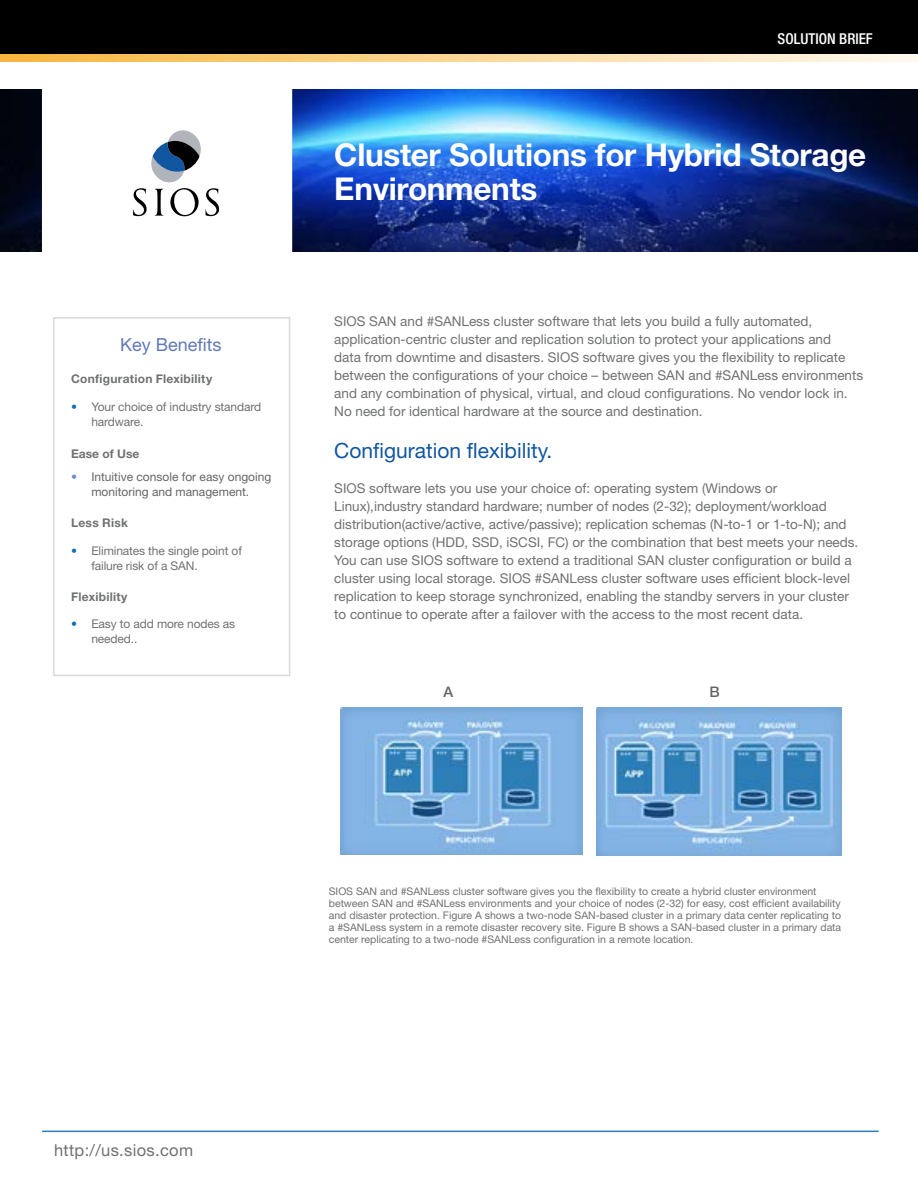
<style>
.page{position:relative;width:918px;height:1188px;background:#fff}
.page>*{position:absolute;margin:0;border:0;box-sizing:border-box;transform-origin:0 0}
.t1{font:700 31.5px/34.5px "Helvetica Neue LT";letter-spacing:-.01em;color:#fff}
.t2{font:21px "Helvetica Neue LT";color:#1056a0}
.t3{font:18px "Helvetica Neue LT";color:#6079b6}
.t4{font:16.5px "Helvetica Neue LT";letter-spacing:.02em;color:#707172}
.t5{font:500 condensed 15px "Helvetica Neue LT";color:#fff}
.t6{font:500 14.55px "Helvetica Neue LT";color:#646567}
.t7{font:13.5px/18px "Helvetica Neue LT";color:#707172}
.t8{font:12px/15px "Helvetica Neue LT";letter-spacing:-.01em;color:#707172}
.t9{font:12px/15px "Helvetica Neue LT";color:#646567;text-align:center}
.t10{font:700 12px "Helvetica Neue LT";letter-spacing:.02em;color:#707172}
.t11{font:700 12px "Helvetica Neue LT";color:#707172}
.t12{font:10.5px/12px "Helvetica Neue LT";color:#707172}
.s1{color:#0b72b5}
.s2{color:#6791c6}
.s3{color:#707172}
</style>
<div class="page">
<img style="left:0;top:89px;width:918px;height:162px">
<div style="left:42px;top:72px;width:237px;height:216px;background:#fff"></div>
<div style="left:0;top:0;width:918px;height:54px;background:#000"></div>
<div style="left:55px;top:60px;width:237px;height:248px;background:#fff"></div>
<svg style="left:133px;top:130px;width:86px;height:86px"></svg>
<div style="left:53px;top:317px;width:237px;height:359px;border:2px solid #d9dadb"></div>
<hr style="left:42px;top:1131px;width:837px;height:1px;background:#307abd">
<svg style="left:0;top:54px;width:918px;height:8px;background:#fad796"></svg>
<img style="left:596px;top:708px;width:245px;height:147px">
<img style="left:340px;top:708px;width:243px;height:147px">
<h3 class="t3" style="left:120px;top:334px;width:103px">Key Benefits</h3>
<p class="t10" style="left:71px;top:371px;width:143px">Configuration Flexibility</p>
<p class="t8" style="left:91px;top:399px;width:171px;text-indent:-20px"><span class="s1">•</span> Your choice of industry standard hardware.</p>
<p class="t11" style="left:71px;top:446px;width:70px">Ease of Use</p>
<p class="t9" style="left:71px;top:469px;width:202px"><span class="s2">•</span> Intuitive console for easy ongoing monitoring and management<span class="s3">.</span></p>
<p class="t10" style="left:71px;top:515px;width:58px">Less Risk</p>
<p class="t8" style="left:91px;top:543px;width:152px;text-indent:-20px"><span class="s1">•</span> Eliminates the single point of failure risk of a SAN.</p>
<p class="t10" style="left:71px;top:589px;width:58px">Flexibility</p>
<p class="t8" style="left:91px;top:616px;width:145px;text-indent:-20px"><span class="s1">•</span> Easy to add more nodes as needed..</p>
<p class="t5" style="left:778px;top:29px;width:97px">SOLUTION BRIEF</p>
<h1 class="t1" style="left:334px;top:136px;width:534px">Cluster Solutions for Hybrid Storage<br>Environments</h1>
<p class="t7" style="left:334px;top:312px;width:530px">SIOS SAN and #SANLess cluster software that lets you build a fully automated, application-centric cluster and replication solution to protect your applications and<br>data from downtime and disasters. SIOS software gives you the flexibility to replicate between the configurations of your choice – between SAN and #SANLess environments and any combination of physical, virtual, and cloud configurations. No vendor lock in.<br>No need for identical hardware at the source and destination.</p>
<h2 class="t2" style="left:334px;top:438px;width:220px">Configuration flexibility.</h2>
<p class="t7" style="left:334px;top:479px;width:526px">SIOS software lets you use your choice of: operating system (Windows or Linux),industry standard hardware; number of nodes (2-32); deployment/workload distribution(active/active, active/passive); replication schemas (N-to-1 or 1-to-N); and storage options (HDD, SSD, iSCSI, FC) or the combination that best meets your needs.<br>You can use SIOS software to extend a traditional SAN cluster configuration or build a cluster using local storage. SIOS #SANLess cluster software uses efficient block-level replication to keep storage synchronized, enabling the standby servers in your cluster to continue to operate after a failover with the access to the most recent data.</p>
<p class="t6" style="left:444px;top:683px;width:11px">A</p>
<p class="t6" style="left:709px;top:683px;width:12px">B</p>
<p class="t12" style="left:329px;top:885px;width:514px">SIOS SAN and #SANLess cluster software gives you the flexibility to create a hybrid cluster environment between SAN and #SANLess environments and your choice of nodes (2-32) for easy, cost efficient availability and disaster protection. Figure A shows a two-node SAN-based cluster in a primary data center replicating to a #SANLess system in a remote disaster recovery site. Figure B shows a SAN-based cluster in a primary data center replicating to a two-node #SANLess configuration in a remote location.</p>
<p class="t4" style="left:54px;top:1140px;width:141px">http://us.sios.com</p>
</div>
